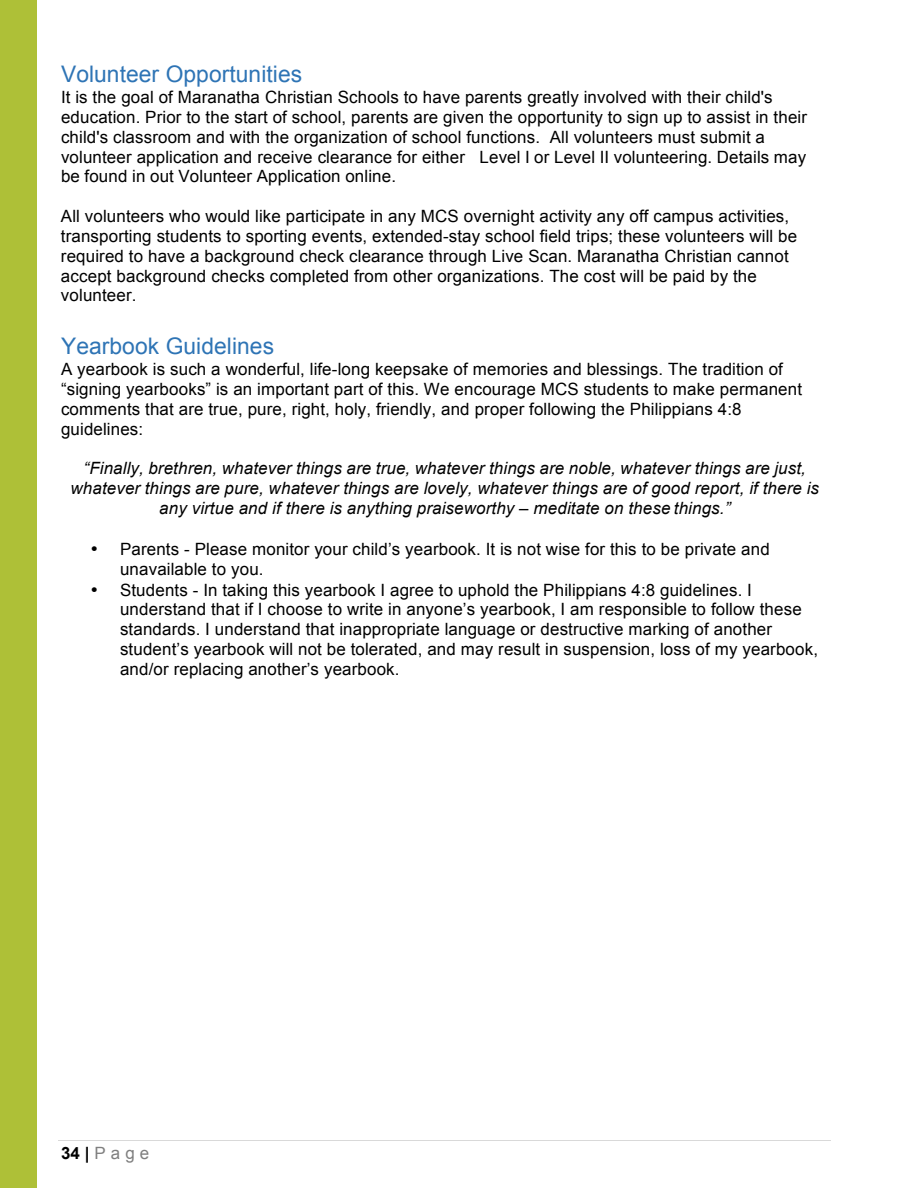
<style>
.page{position:relative;width:918px;height:1188px;background:#fff}
.page>*{position:absolute;margin:0;border:0;box-sizing:border-box;transform-origin:0 0}
.t1{font:22.8px "Arial";letter-spacing:.005em;color:#2e74b5}
.t2{font:16.95px/19.8px "Arial";letter-spacing:.01em;color:#000}
.t3{font:italic 16.95px/20px "Arial";letter-spacing:.01em;color:#000;text-align:center}
.t4{font:16.95px "Arial";color:#7f7f7f}
.s1{font-weight:700;color:#000}
</style>
<div class="page">
<div style="left:0;top:0;width:37px;height:1188px;background:#aec037"></div>
<hr style="left:59px;top:1141px;width:772px;height:1px;background:#d9d9d9">
<p class="t1" style="left:61px;top:59px;width:243px">Volunteer Opportunities</p>
<p class="t2" style="left:61px;top:87px;width:748px">It is the goal of Maranatha Christian Schools to have parents greatly involved with their child's education. Prior to the start of school, parents are given the opportunity to sign up to assist in their child's classroom and with the organization of school functions. All volunteers must submit a volunteer application and receive clearance for either Level I or Level II volunteering. Details may be found in out Volunteer Application online.</p>
<p class="t2" style="left:61px;top:206px;width:738px">All volunteers who would like participate in any MCS overnight activity any off campus activities, transporting students to sporting events, extended-stay school field trips; these volunteers will be required to have a background check clearance through Live Scan. Maranatha Christian cannot accept background checks completed from other organizations. The cost will be paid by the volunteer.</p>
<p class="t1" style="left:61px;top:331px;width:215px">Yearbook Guidelines</p>
<p class="t2" style="left:61px;top:360px;width:743px">A yearbook is such a wonderful, life-long keepsake of memories and blessings. The tradition of “signing yearbooks” is an important part of this. We encourage MCS students to make permanent comments that are true, pure, right, holy, friendly, and proper following the Philippians 4:8 guidelines:</p>
<p class="t3" style="left:70px;top:459px;width:750px">“Finally, brethren, whatever things are true, whatever things are noble, whatever things are just, whatever things are pure, whatever things are lovely, whatever things are of good report, if there is any virtue and if there is anything praiseworthy – meditate on these things.”</p>
<p class="t2" style="left:120px;top:539px;width:651px;text-indent:-30px">• Parents - Please monitor your child’s yearbook. It is not wise for this to be private and unavailable to you.</p>
<p class="t2" style="left:120px;top:580px;width:700px;text-indent:-30px">• Students - In taking this yearbook I agree to uphold the Philippians 4:8 guidelines. I understand that if I choose to write in anyone’s yearbook, I am responsible to follow these standards. I understand that inappropriate language or destructive marking of another student’s yearbook will not be tolerated, and may result in suspension, loss of my yearbook, and/or replacing another’s yearbook.</p>
<p class="t4" style="left:61px;top:1142px;width:90px"><span class="s1">34|</span> Page</p>
</div>
